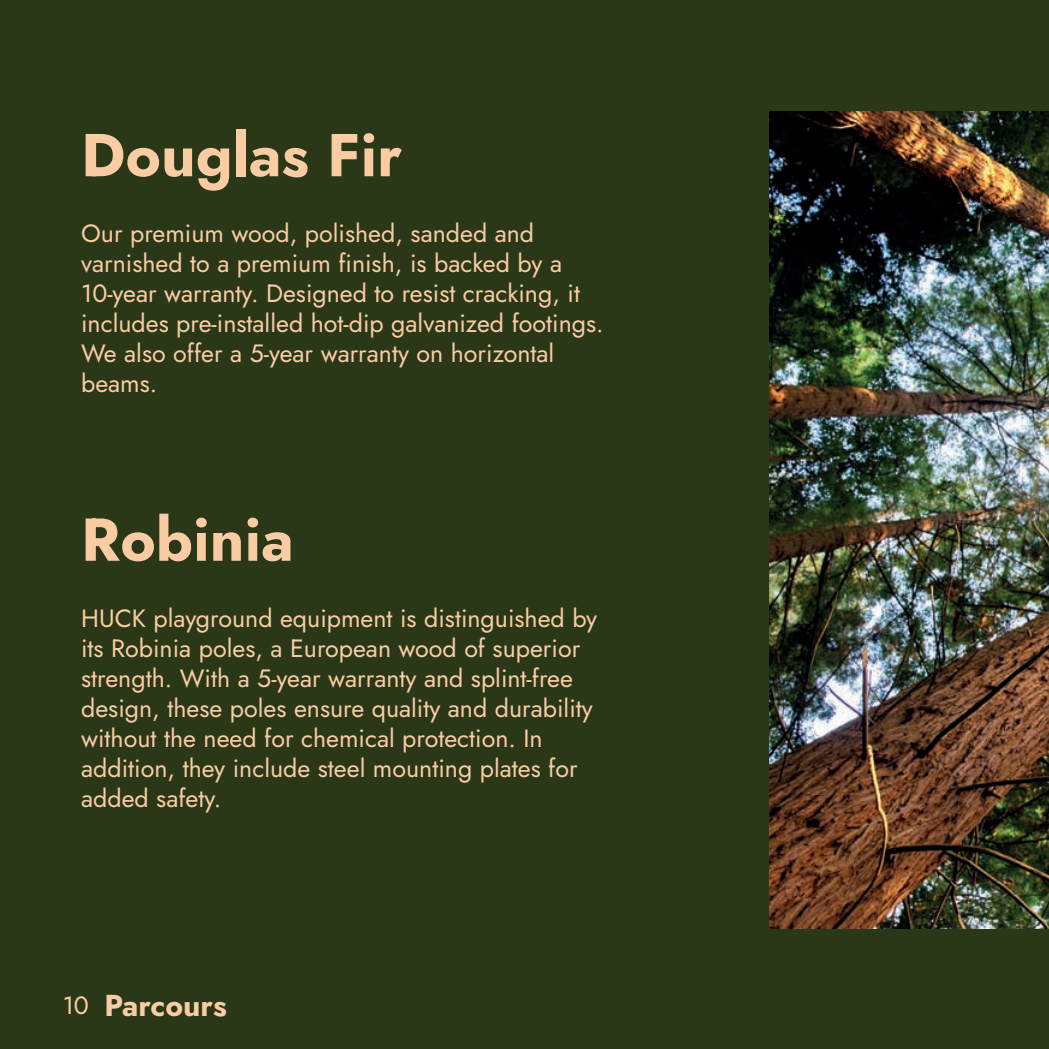
<style>
.page{position:relative;width:1049px;height:1049px;background:#2a3818}
.page>*{position:absolute;margin:0;border:0;box-sizing:border-box;transform-origin:0 0}
.t1{font:700 60.5px "Jost";color:#f9cca4}
.t2{font:700 30.25px "Jost";color:#f9cca4}
.t3{font:25px/30px "Jost";color:#f9cca4}
.s1{font-weight:400;font-size:25px}
</style>
<div class="page">
<img style="left:769px;top:112px;width:280px;height:816px">
<h1 class="t1" style="left:81px;top:113px;width:322px">Douglas Fir</h1>
<p class="t3" style="left:81px;top:219px;width:524px">Our premium wood, polished, sanded and varnished to a premium finish, is backed by a 10-year warranty. Designed to resist cracking, it includes pre-installed hot-dip galvanized footings.<br>We also offer a 5-year warranty on horizontal beams.</p>
<h1 class="t1" style="left:81px;top:497px;width:214px">Robinia</h1>
<p class="t3" style="left:81px;top:603px;width:517px">HUCK playground equipment is distinguished by its Robinia poles, a European wood of superior strength. With a 5-year warranty and splint-free design, these poles ensure quality and durability without the need for chemical protection. In addition, they include steel mounting plates for added safety.</p>
<p class="t2" style="left:63px;top:984px;width:166px"><span class="s1">10</span> Parcours</p>
</div>
